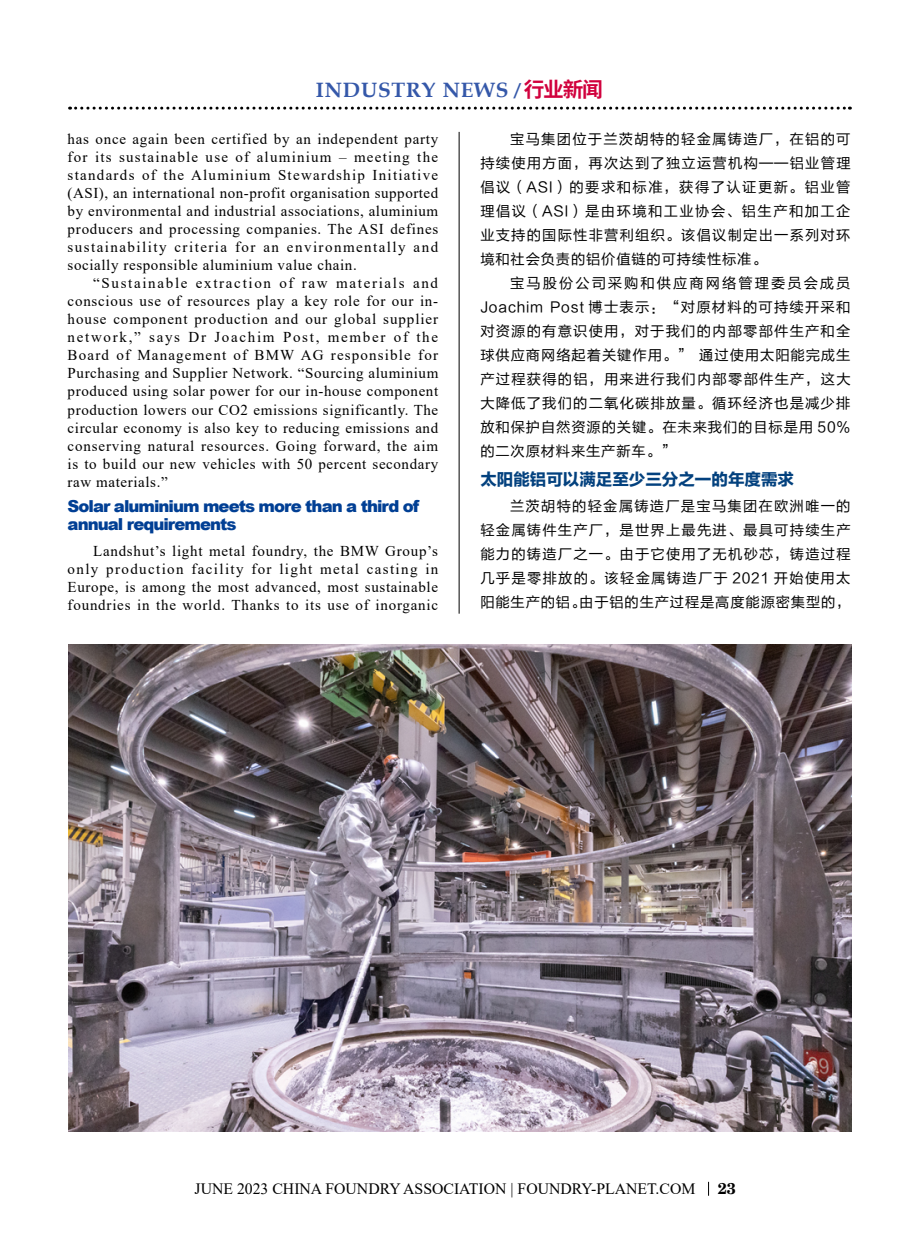
<style>
.page{position:relative;width:919px;height:1238px;background:#fff}
.page>*{position:absolute;margin:0;border:0;box-sizing:border-box;transform-origin:0 0}
.t1{font:700 20.7px "Book Antiqua";letter-spacing:.04em;color:#3558a9}
.t2{font:900 16.5px/18px "Arial";letter-spacing:-.06em;color:#013f94}
.t3{font:16.5px "FZLTDHK GBK1 0";color:#03417e}
.t4{font:15.75px "Times New Roman";color:#000}
.t5{font:700 15.75px "New Century Schlbk";color:#000}
.t6{font:15px/18px "Times New Roman";letter-spacing:.04em;color:#000;text-align:justify}
.t7{font:14.25px/24px "FZLTHJW GB1 0";letter-spacing:.065em;color:#000;text-align:justify}
.s1{font-size:16.5px}
.s2{font-family:"Source Han Sans SC";color:#d1013d}
</style>
<div class="page">
<svg style="left:708px;top:1181px;width:1px;height:14px"></svg>
<svg style="left:70px;top:107px;width:780px;height:3px"></svg>
<hr style="left:458px;top:132px;width:1px;height:481px;background:#000">
<img style="left:68px;top:644px;width:783px;height:487px">
<h1 class="t1" style="left:316px;top:75px;width:288px">INDUSTRY NEWS <span class="s1">/</span> <span class="s2">行业新闻</span></h1>
<p class="t6" style="left:68px;top:130px;width:372px">has once again been certified by an independent party for its sustainable use of aluminium – meeting the standards of the Aluminium Stewardship Initiative (ASI), an international non-profit organisation supported by environmental and industrial associations, aluminium producers and processing companies. The ASI defines sustainability criteria for an environmentally and socially responsible aluminium value chain.</p>
<p class="t6" style="left:68px;top:274px;width:372px;text-indent:26px">“Sustainable extraction of raw materials and conscious use of resources play a key role for our in&shy;house component production and our global supplier network,” says Dr Joachim Post, member of the Board of Management of BMW AG responsible for Purchasing and Supplier Network. “Sourcing aluminium produced using solar power for our in-house component production lowers our CO2 emissions significantly. The circular economy is also key to reducing emissions and conserving natural resources. Going forward, the aim is to build our new vehicles with 50 percent secondary raw materials.”</p>
<p class="t2" style="left:68px;top:497px;width:353px">Solar aluminium meets more than a third of annual requirements</p>
<p class="t6" style="left:68px;top:541px;width:372px;text-indent:26px">Landshut’s light metal foundry, the BMW Group’s only production facility for light metal casting in Europe, is among the most advanced, most sustainable foundries in the world. Thanks to its use of inorganic</p>
<p class="t7" style="left:480px;top:127px;width:372px;text-indent:30px">宝马集团位于兰茨胡特的轻金属铸造厂，在铝的可持续使用方面，再次达到了独立运营机构——铝业管理倡议（ASI）的要求和标准，获得了认证更新。铝业管理倡议（ASI）是由环境和工业协会、铝生产和加工企业支持的国际性非营利组织。该倡议制定出一系列对环境和社会负责的铝价值链的可持续性标准。</p>
<p class="t7" style="left:480px;top:271px;width:372px;text-indent:30px">宝马股份公司采购和供应商网络管理委员会成员Joachim Post 博士表示：“对原材料的可持续开采和对资源的有意识使用，对于我们的内部零部件生产和全球供应商网络起着关键作用。” 通过使用太阳能完成生产过程获得的铝，用来进行我们内部零部件生产，这大大降低了我们的二氧化碳排放量。循环经济也是减少排放和保护自然资源的关键。在未来我们的目标是用 50%的二次原材料来生产新车。”</p>
<p class="t3" style="left:480px;top:470px;width:315px">太阳能铝可以满足至少三分之一的年度需求</p>
<p class="t7" style="left:480px;top:494px;width:372px;text-indent:30px">兰茨胡特的轻金属铸造厂是宝马集团在欧洲唯一的轻金属铸件生产厂，是世界上最先进、最具可持续生产能力的铸造厂之一。由于它使用了无机砂芯，铸造过程几乎是零排放的。该轻金属铸造厂于 2021 开始使用太阳能生产的铝。由于铝的生产过程是高度能源密集型的，</p>
<p class="t4" style="left:194px;top:1177px;width:502px">JUNE 2023 CHINA FOUNDRY ASSOCIATION | FOUNDRY-PLANET.COM</p>
<p class="t5" style="left:717px;top:1178px;width:20px">23</p>
</div>
